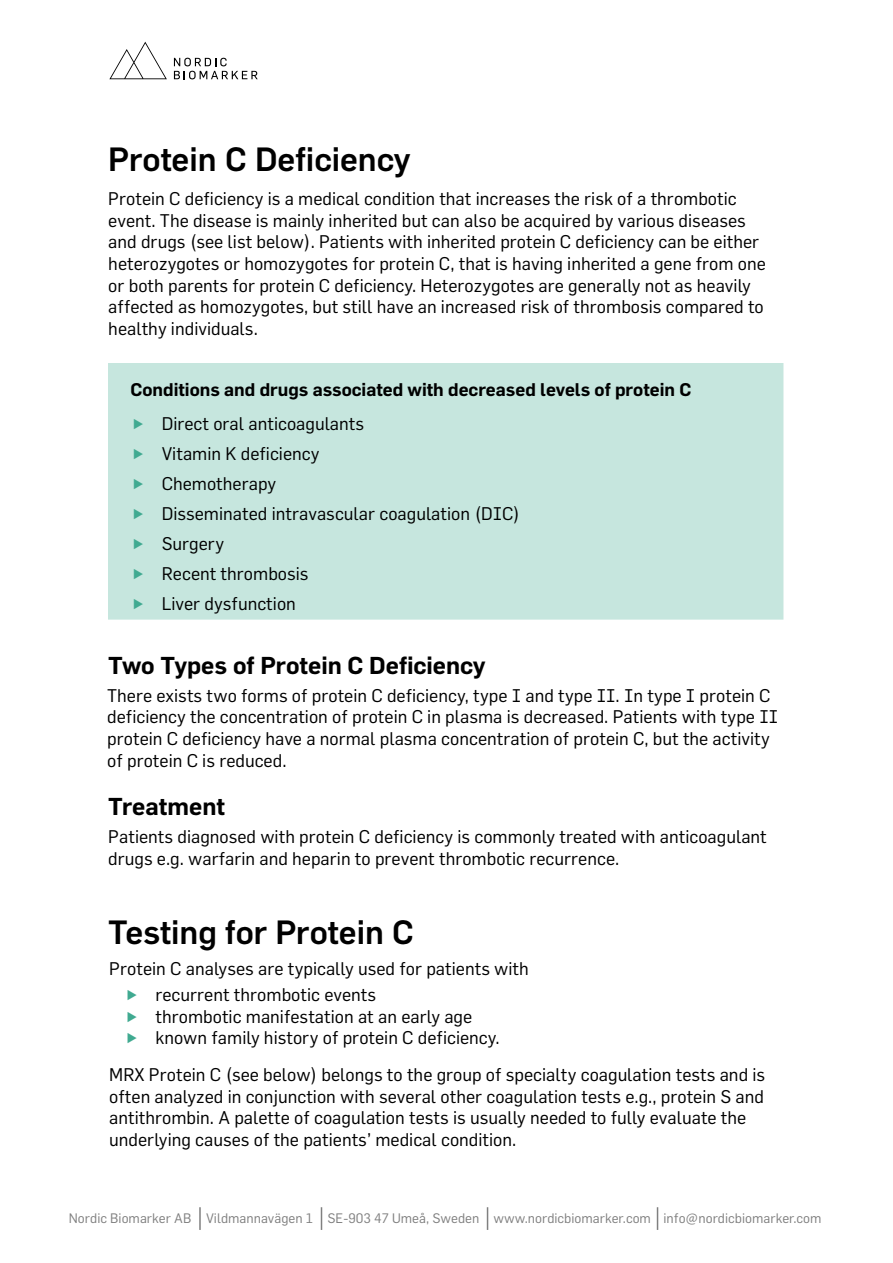
<style>
.page{position:relative;width:893px;height:1263px;background:#fff}
.page>*{position:absolute;margin:0;border:0;box-sizing:border-box;transform-origin:0 0}
.t1{font:500 33px "Flama";color:#000}
.t2{font:600 24px "Flama";color:#000}
.t3{font:18px/21.6px "Flama";color:#000}
.t4{font:600 18px "Flama";color:#000}
.t5{font:13.5px "Flama";color:#808080}
</style>
<div class="page">
<div style="left:108px;top:363px;width:675px;height:257px;background:#c6e6de"></div>
<svg style="left:109px;top:42px;width:58px;height:37px"></svg>
<svg style="left:174px;top:58px;width:84px;height:21px"></svg>
<hr style="left:199px;top:1207px;width:2px;height:23px;background:#808080">
<svg style="left:321px;top:1207px;width:1px;height:23px"></svg>
<svg style="left:487px;top:1207px;width:1px;height:23px"></svg>
<svg style="left:657px;top:1207px;width:1px;height:23px"></svg>
<svg style="left:134px;top:419px;width:9px;height:10px"></svg>
<svg style="left:134px;top:449px;width:9px;height:10px"></svg>
<svg style="left:134px;top:479px;width:9px;height:10px"></svg>
<svg style="left:134px;top:509px;width:9px;height:10px"></svg>
<svg style="left:134px;top:539px;width:9px;height:10px"></svg>
<svg style="left:134px;top:569px;width:9px;height:10px"></svg>
<svg style="left:134px;top:599px;width:9px;height:10px"></svg>
<h1 class="t1" style="left:108px;top:136px;width:304px">Protein C Deficiency</h1>
<p class="t3" style="left:108px;top:188px;width:659px">Protein C deficiency is a medical condition that increases the risk of a thrombotic event. The disease is mainly inherited but can also be acquired by various diseases and drugs (see list below). Patients with inherited protein C deficiency can be either heterozygotes or homozygotes for protein C, that is having inherited a gene from one or both parents for protein C deficiency. Heterozygotes are generally not as heavily affected as homozygotes, but still have an increased risk of thrombosis compared to healthy individuals.</p>
<p class="t4" style="left:130px;top:377px;width:562px">Conditions and drugs associated with decreased levels of protein C</p>
<p class="t3" style="left:162px;top:408px;width:360px;line-height:30px">Direct oral anticoagulants<br>Vitamin K deficiency<br>Chemotherapy<br>Disseminated intravascular coagulation (DIC)<br>Surgery<br>Recent thrombosis<br>Liver dysfunction</p>
<h2 class="t2" style="left:108px;top:648px;width:379px">Two Types of Protein C Deficiency</h2>
<p class="t3" style="left:107px;top:684px;width:672px">There exists two forms of protein C deficiency, type I and type II. In type I protein C deficiency the concentration of protein C in plasma is decreased. Patients with type II protein C deficiency have a normal plasma concentration of protein C, but the activity of protein C is reduced.</p>
<h2 class="t2" style="left:108px;top:789px;width:118px">Treatment</h2>
<p class="t3" style="left:108px;top:825px;width:660px">Patients diagnosed with protein C deficiency is commonly treated with anticoagulant drugs e.g. warfarin and heparin to prevent thrombotic recurrence.</p>
<h1 class="t1" style="left:108px;top:909px;width:307px">Testing for Protein C</h1>
<p class="t3" style="left:155px;top:955px;width:375px;line-height:26.1px;text-indent:-46px">Protein C analyses are typically used for patients with recurrent thrombotic events</p>
<p class="t3" style="left:155px;top:1005px;width:346px">thrombotic manifestation at an early age known family history of protein C deficiency.</p>
<p class="t3" style="left:109px;top:1063px;width:657px">MRX Protein C (see below) belongs to the group of specialty coagulation tests and is often analyzed in conjunction with several other coagulation tests e.g., protein S and antithrombin. A palette of coagulation tests is usually needed to fully evaluate the underlying causes of the patients’ medical condition.</p>
<p class="t5" style="left:69px;top:1210px;width:754px">Nordic Biomarker AB Vildmannavägen 1 SE-903 47 Umeå, Sweden www.nordicbiomarker.com info@nordicbiomarker.com</p>
</div>
